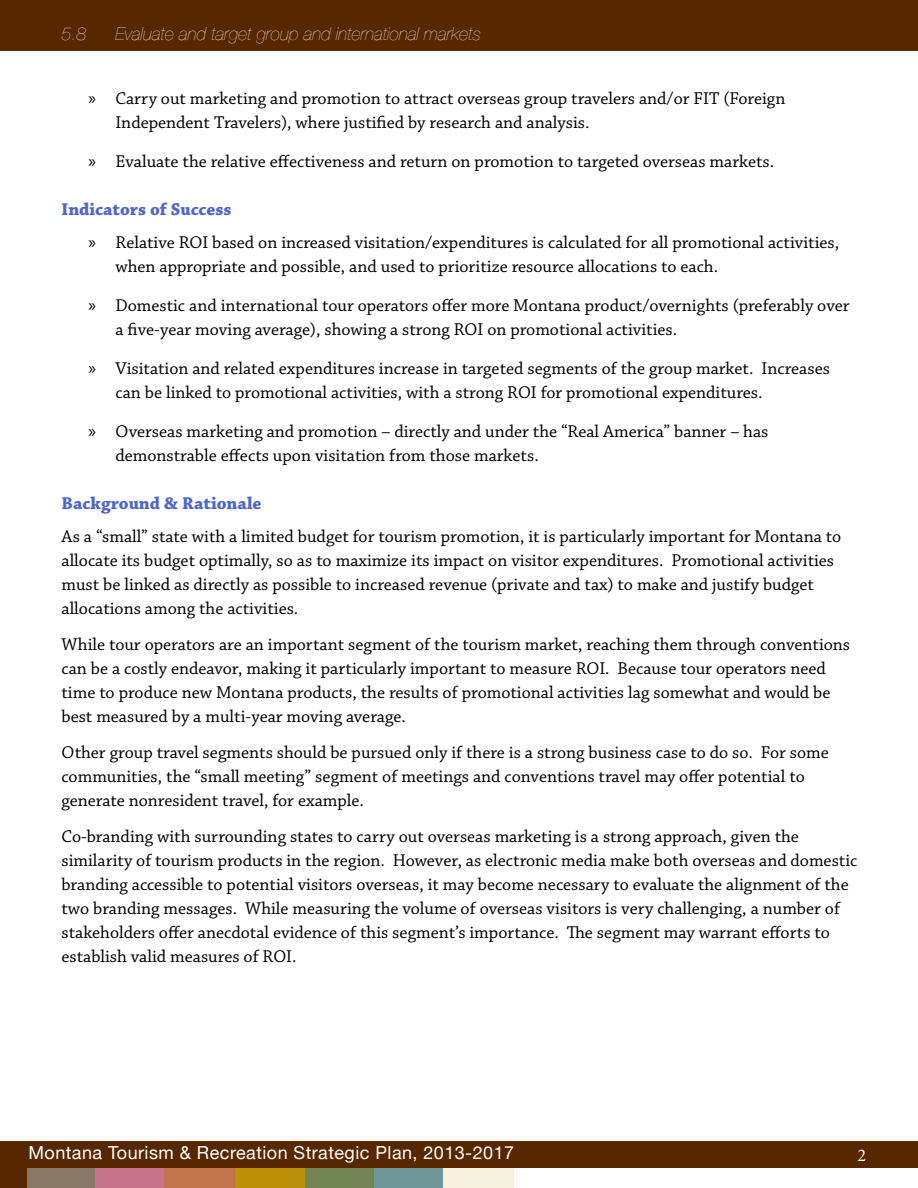
<style>
.page{position:relative;width:918px;height:1188px;background:#fff}
.page>*{position:absolute;margin:0;border:0;box-sizing:border-box;transform-origin:0 0}
.t1{font:18px/24px "Chaparral Pro";color:#000}
.t2{font:18px "Helvetica Neue";letter-spacing:.025em;color:#fff}
.t3{font:italic 200 18px "Helvetica Neue";color:#f6f0de}
.t4{font:700 18px "Chaparral Pro";color:#4e67c8}
.t5{font:18px "Minion Pro";color:#fff}
.s1{font-family:"Myriad Pro"}
.s2{font-weight:700;color:#4e67c8}
</style>
<div class="page">
<div style="left:373px;top:1161px;width:71px;height:27px;background:#6f979a"></div>
<div style="left:303px;top:1161px;width:71px;height:27px;background:#748555"></div>
<div style="left:235px;top:1161px;width:70px;height:27px;background:#ba9108"></div>
<div style="left:443px;top:1161px;width:70px;height:27px;background:#f6f0de"></div>
<div style="left:27px;top:1161px;width:70px;height:27px;background:#8a7967"></div>
<div style="left:96px;top:1161px;width:70px;height:27px;background:#c5748c"></div>
<div style="left:164px;top:1161px;width:71px;height:27px;background:#be764a"></div>
<div style="left:0;top:1142px;width:918px;height:26px;background:#572700"></div>
<div style="left:0;top:0;width:918px;height:51px;background:#572700"></div>
<div style="left:0;top:1161px;width:27px;height:27px;background:#572700"></div>
<p class="t3" style="left:62px;top:20px;width:27px">5.8</p>
<p class="t3" style="left:116px;top:20px;width:367px">Evaluate and target group and international markets</p>
<p class="t1" style="left:115px;top:87px;width:672px;text-indent:-27px"><span class="s1">»</span> Carry out marketing and promotion to attract overseas group travelers and/or FIT (Foreign<br>Independent Travelers), where justified by research and analysis.</p>
<p class="t1" style="left:88px;top:150px;width:687px"><span class="s1">»</span> Evaluate the relative effectiveness and return on promotion to targeted overseas markets.</p>
<p class="t1" style="left:88px;top:193px;width:752px;line-height:33px;text-indent:-27px"><span class="s2">Indicators of Success<br></span><span class="s1">»</span> Relative ROI based on increased visitation/expenditures is calculated for all promotional activities,</p>
<p class="t1" style="left:88px;top:247px;width:763px;line-height:39px;text-indent:27px">when appropriate and possible, and used to prioritize resource allocations to each.<br><span class="s1">»</span> Domestic and international tour operators offer more Montana product/overnights (preferably over</p>
<p class="t1" style="left:88px;top:310px;width:743px;line-height:39px;text-indent:27px">a five-year moving average), showing a strong ROI on promotional activities.<br><span class="s1">»</span> Visitation and related expenditures increase in targeted segments of the group market. Increases</p>
<p class="t1" style="left:88px;top:373px;width:682px;line-height:39px;text-indent:27px">can be linked to promotional activities, with a strong ROI for promotional expenditures. <span class="s1">»</span> Overseas marketing and promotion – directly and under the “Real America” banner – has</p>
<p class="t1" style="left:115px;top:444px;width:425px">demonstrable effects upon visitation from those markets.</p>
<p class="t4" style="left:61px;top:493px;width:202px">Background &amp; Rationale</p>
<p class="t1" style="left:61px;top:525px;width:781px">As a “small” state with a limited budget for tourism promotion, it is particularly important for Montana to allocate its budget optimally, so as to maximize its impact on visitor expenditures. Promotional activities must be linked as directly as possible to increased revenue (private and tax) to make and justify budget allocations among the activities.</p>
<p class="t1" style="left:61px;top:633px;width:790px">While tour operators are an important segment of the tourism market, reaching them through conventions can be a costly endeavor, making it particularly important to measure ROI. Because tour operators need time to produce new Montana products, the results of promotional activities lag somewhat and would be best measured by a multi-year moving average.</p>
<p class="t1" style="left:61px;top:741px;width:769px">Other group travel segments should be pursued only if there is a strong business case to do so. For some communities, the “small meeting” segment of meetings and conventions travel may offer potential to generate nonresident travel, for example.</p>
<p class="t1" style="left:61px;top:825px;width:797px">Co-branding with surrounding states to carry out overseas marketing is a strong approach, given the similarity of tourism products in the region. However, as electronic media make both overseas and domestic branding accessible to potential visitors overseas, it may become necessary to evaluate the alignment of the two branding messages. While measuring the volume of overseas visitors is very challenging, a number of stakeholders offer anecdotal evidence of this segment’s importance. The segment may warrant efforts to establish valid measures of ROI.</p>
<p class="t2" style="left:28px;top:1140px;width:487px">Montana Tourism &amp; Recreation Strategic Plan, 2013-2017</p>
<p class="t5" style="left:858px;top:1143px;width:10px">2</p>
</div>
